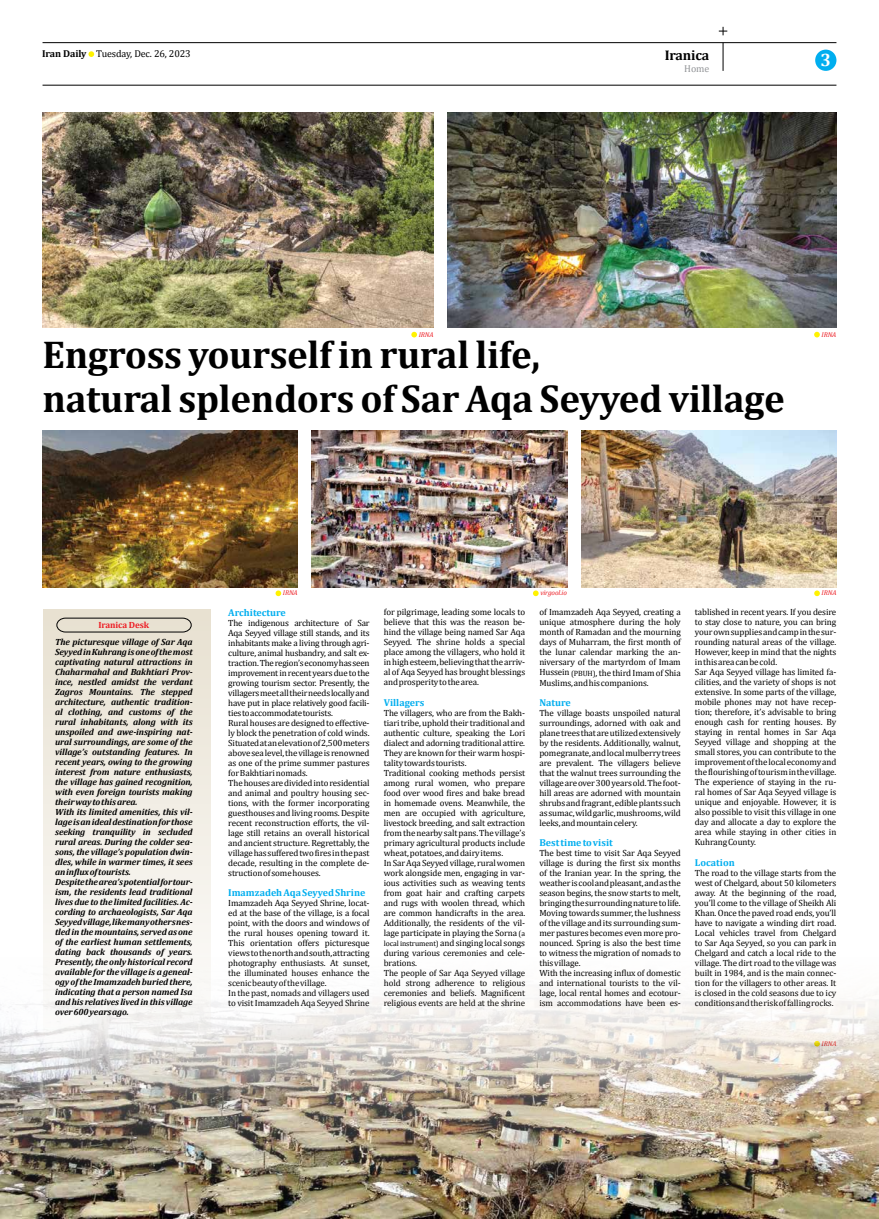
<style>
.page{position:relative;width:879px;height:1219px;background:#fff}
.page>*{position:absolute;margin:0;border:0;box-sizing:border-box;transform-origin:0 0}
.t1{font:700 39px/44.5px "Cambria";letter-spacing:-.01em;color:#000}
.t2{font:700 18px "Cambria";color:#fff}
.t3{font:700 14px "Cambria";letter-spacing:-.01em;color:#000}
.t4{font:700 10px "Cambria";color:#00aeef}
.t5{font:10px "Cambria";letter-spacing:-.01em;color:#000}
.t6{font:10px "Cambria";color:#939598}
.t7{font:9px/10px "Cambria";letter-spacing:-.01em;color:#000}
.t8{font:italic 700 9px/10px "Cambria";letter-spacing:-.01em;color:#000}
.t9{font:700 9px "Cambria";letter-spacing:-.01em;color:#ed1d24}
.t10{font:italic 6.9px "Cambria";letter-spacing:-.01em;color:#ed1d24}
.s1{font-weight:700}
.s2{font-size:7.7px}
</style>
<div class="page">
<svg style="left:723px;top:43px;width:1px;height:28px"></svg>
<hr style="left:43px;top:42px;width:793px;height:1px;background:#000">
<hr style="left:43px;top:85px;width:793px;height:1px;background:#000">
<div style="left:815px;top:50px;width:21px;height:21px;background:#00aeef;border-radius:50%"></div>
<svg style="left:88px;top:51px;width:6px;height:6px"></svg>
<svg style="left:814px;top:332px;width:6px;height:5px"></svg>
<svg style="left:814px;top:590px;width:6px;height:6px"></svg>
<svg style="left:275px;top:590px;width:6px;height:6px"></svg>
<svg style="left:533px;top:590px;width:5px;height:6px"></svg>
<svg style="left:411px;top:332px;width:6px;height:5px"></svg>
<img style="left:43px;top:113px;width:390px;height:214px">
<img style="left:448px;top:113px;width:388px;height:214px">
<img style="left:43px;top:431px;width:255px;height:157px">
<img style="left:312px;top:431px;width:255px;height:157px">
<img style="left:581px;top:431px;width:255px;height:157px">
<img style="left:0;top:956px;width:879px;height:262px">
<svg style="left:43px;top:609px;width:167px;height:447px"></svg>
<svg style="left:57px;top:618px;width:134px;height:14px;background:#d2ccbe"></svg>
<svg style="left:719px;top:27px;width:8px;height:8px"></svg>
<p class="t5" style="left:42px;top:48px;width:150px"><span class="s1">Iran Daily</span> Tuesday, Dec. 26, 2023</p>
<h3 class="t3" style="left:664px;top:45px;width:46px">Iranica</h3>
<p class="t6" style="left:684px;top:63px;width:27px">Home</p>
<h2 class="t2" style="left:820px;top:47px;width:12px">3</h2>
<p class="t10" style="left:419px;top:330px;width:16px">IRNA</p>
<h1 class="t1" style="left:43px;top:331px;width:744px">Engross yourself in rural life,<br>natural splendors of Sar Aqa Seyyed village</h1>
<p class="t10" style="left:821px;top:330px;width:16px">IRNA</p>
<p class="t9" style="left:98px;top:618px;width:52px">Iranica Desk</p>
<p class="t8" style="left:55px;top:637px;width:139px">The picturesque village of Sar Aqa Seyyed in Kuhrang is one of the most captivating natural attractions in Chaharmahal and Bakhtiari Prov&shy;ince, nestled amidst the verdant Zagros Mountains. The stepped architecture, authentic tradition&shy;al clothing, and customs of the rural inhabitants, along with its unspoiled and awe-inspiring nat&shy;ural surroundings, are some of the village’s outstanding features. In recent years, owing to the growing interest from nature enthusiasts, the village has gained recognition, with even foreign tourists making their way to this area.<br>With its limited amenities, this vil&shy;lage is an ideal destination for those seeking tranquility in secluded rural areas. During the colder sea&shy;sons, the village’s population dwin&shy;dles, while in warmer times, it sees an influx of tourists.<br>Despite the area’s potential for tour&shy;ism, the residents lead traditional lives due to the limited facilities. Ac&shy;cording to archaeologists, Sar Aqa Seyyed village, like many others nes&shy;tled in the mountains, served as one of the earliest human settlements, dating back thousands of years.<br>Presently, the only historical record available for the village is a geneal&shy;ogy of the Imamzadeh buried there, indicating that a person named Isa and his relatives lived in this village over 600 years ago.</p>
<p class="t10" style="left:283px;top:588px;width:16px">IRNA</p>
<p class="t10" style="left:540px;top:588px;width:28px">virgool.io</p>
<p class="t10" style="left:821px;top:588px;width:16px">IRNA</p>
<p class="t4" style="left:228px;top:606px;width:59px">Architecture</p>
<p class="t7" style="left:228px;top:618px;width:143px">The indigenous architecture of Sar Aqa Seyyed village still stands, and its inhabitants make a living through agri&shy;culture, animal husbandry, and salt ex&shy;traction. The region’s economy has seen improvement in recent years due to the growing tourism sector. Presently, the villagers meet all their needs locally and have put in place relatively good facili&shy;ties to accommodate tourists.<br>Rural houses are designed to effective&shy;ly block the penetration of cold winds.<br>Situated at an elevation of 2,500 meters above sea level, the village is renowned as one of the prime summer pastures for Bakhtiari nomads.<br>The houses are divided into residential and animal and poultry housing sec&shy;tions, with the former incorporating guesthouses and living rooms. Despite recent reconstruction efforts, the vil&shy;lage still retains an overall historical and ancient structure. Regrettably, the village has suffered two fires in the past decade, resulting in the complete de&shy;struction of some houses.</p>
<p class="t4" style="left:228px;top:886px;width:139px">Imamzadeh Aqa Seyyed Shrine</p>
<p class="t7" style="left:228px;top:898px;width:143px">Imamzadeh Aqa Seyyed Shrine, locat&shy;ed at the base of the village, is a focal point, with the doors and windows of the rural houses opening toward it.<br>This orientation offers picturesque views to the north and south, attracting photography enthusiasts. At sunset, the illuminated houses enhance the scenic beauty of the village.<br>In the past, nomads and villagers used to visit Imamzadeh Aqa Seyyed Shrine</p>
<p class="t7" style="left:384px;top:607px;width:143px;text-align:justify">for pilgrimage, leading some locals to believe that this was the reason be&shy;hind the village being named Sar Aqa Seyyed. The shrine holds a special place among the villagers, who hold it in high esteem, believing that the arriv&shy;al of Aqa Seyyed has brought blessings and prosperity to the area.</p>
<p class="t4" style="left:384px;top:695px;width:42px">Villagers</p>
<p class="t7" style="left:384px;top:707px;width:143px">The villagers, who are from the Bakh&shy;tiari tribe, uphold their traditional and authentic culture, speaking the Lori dialect and adorning traditional attire.<br>They are known for their warm hospi&shy;tality towards tourists.<br>Traditional cooking methods persist among rural women, who prepare food over wood fires and bake bread in homemade ovens. Meanwhile, the men are occupied with agriculture, livestock breeding, and salt extraction from the nearby salt pans. The village’s primary agricultural products include wheat, potatoes, and dairy items.<br>In Sar Aqa Seyyed village, rural women work alongside men, engaging in var&shy;ious activities such as weaving tents from goat hair and crafting carpets and rugs with woolen thread, which are common handicrafts in the area.<br>Additionally, the residents of the vil&shy;lage participate in playing the Sorna <span class="s2">(a local instrument)</span> and singing local songs during various ceremonies and cele&shy;brations.<br>The people of Sar Aqa Seyyed village hold strong adherence to religious ceremonies and beliefs. Magnificent religious events are held at the shrine</p>
<p class="t7" style="left:539px;top:607px;width:143px;text-align:justify">of Imamzadeh Aqa Seyyed, creating a unique atmosphere during the holy month of Ramadan and the mourning days of Muharram, the first month of the lunar calendar marking the an&shy;niversary of the martyrdom of Imam Hussein <span class="s2">(PBUH)</span>, the third Imam of Shia Muslims, and his companions.</p>
<p class="t4" style="left:539px;top:695px;width:33px">Nature</p>
<p class="t7" style="left:539px;top:707px;width:143px;text-align:justify">The village boasts unspoiled natural surroundings, adorned with oak and plane trees that are utilized extensively by the residents. Additionally, walnut, pomegranate, and local mulberry trees are prevalent. The villagers believe that the walnut trees surrounding the village are over 300 years old. The foot&shy;hill areas are adorned with mountain shrubs and fragrant, edible plants such as sumac, wild garlic, mushrooms, wild leeks, and mountain celery.</p>
<p class="t4" style="left:539px;top:835px;width:75px">Best time to visit</p>
<p class="t7" style="left:539px;top:847px;width:143px">The best time to visit Sar Aqa Seyyed village is during the first six months of the Iranian year. In the spring, the weather is cool and pleasant, and as the season begins, the snow starts to melt, bringing the surrounding nature to life.<br>Moving towards summer, the lushness of the village and its surrounding sum&shy;mer pastures becomes even more pro&shy;nounced. Spring is also the best time to witness the migration of nomads to this village.<br>With the increasing influx of domestic and international tourists to the vil&shy;lage, local rental homes and ecotour&shy;ism accommodations have been es-</p>
<p class="t7" style="left:695px;top:607px;width:143px">tablished in recent years. If you desire to stay close to nature, you can bring your own supplies and camp in the sur&shy;rounding natural areas of the village.<br>However, keep in mind that the nights in this area can be cold.<br>Sar Aqa Seyyed village has limited fa&shy;cilities, and the variety of shops is not extensive. In some parts of the village, mobile phones may not have recep&shy;tion; therefore, it’s advisable to bring enough cash for renting houses. By staying in rental homes in Sar Aqa Seyyed village and shopping at the small stores, you can contribute to the improvement of the local economy and the flourishing of tourism in the village.<br>The experience of staying in the ru&shy;ral homes of Sar Aqa Seyyed village is unique and enjoyable. However, it is also possible to visit this village in one day and allocate a day to explore the area while staying in other cities in Kuhrang County.</p>
<p class="t4" style="left:695px;top:855px;width:41px">Location</p>
<p class="t7" style="left:695px;top:867px;width:143px;text-align:justify">The road to the village starts from the west of Chelgard, about 50 kilometers away. At the beginning of the road, you’ll come to the village of Sheikh Ali Khan. Once the paved road ends, you’ll have to navigate a winding dirt road.<br>Local vehicles travel from Chelgard to Sar Aqa Seyyed, so you can park in Chelgard and catch a local ride to the village. The dirt road to the village was built in 1984, and is the main connec&shy;tion for the villagers to other areas. It is closed in the cold seasons due to icy conditions and the risk of falling rocks.</p>
<p class="t10" style="left:821px;top:1039px;width:16px">IRNA</p>
</div>
